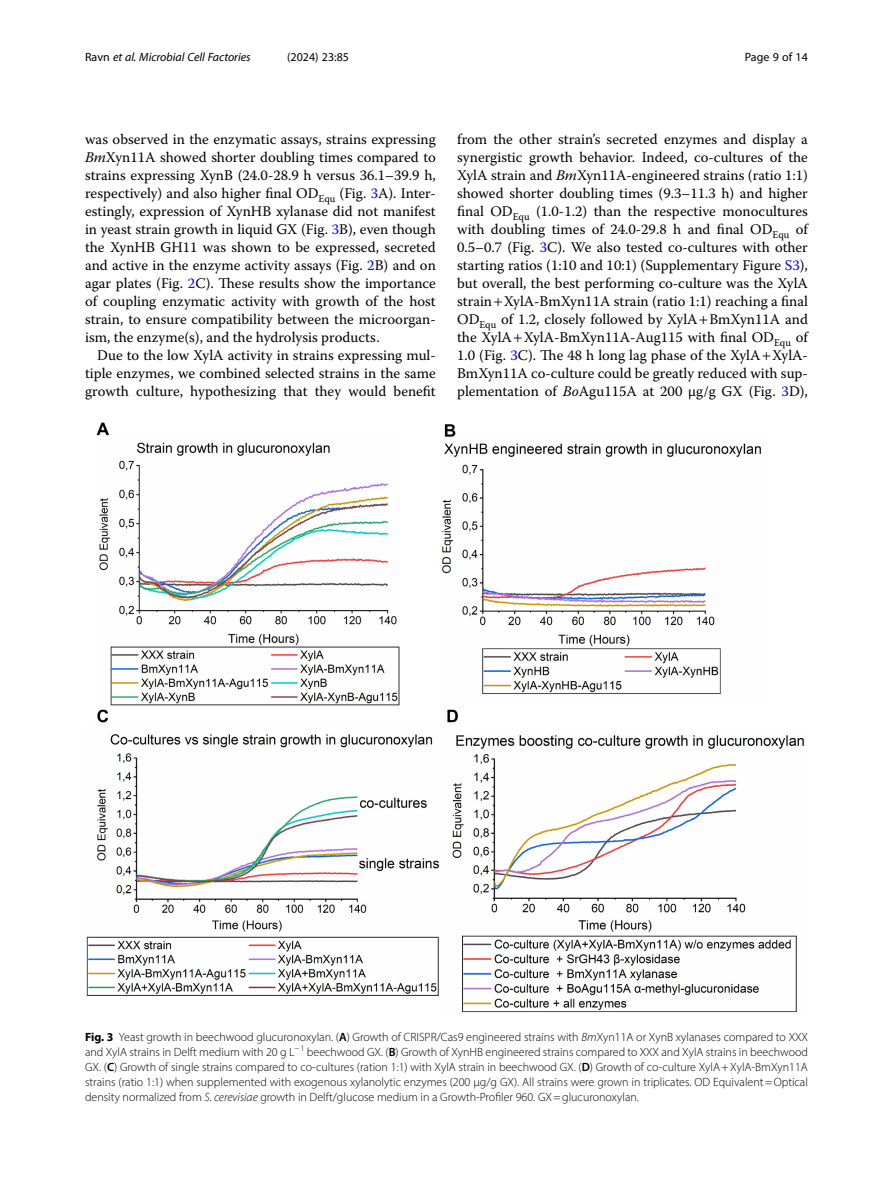
<style>
.page{position:relative;width:893px;height:1191px;background:#fff}
.page>*{position:absolute;margin:0;border:0;box-sizing:border-box;transform-origin:0 0}
.Body_Text_Indent{font:14.7px/18px "Warnock Pro";color:#000;text-align:justify}
.Body_Text{font:14.7px/18px "Warnock Pro";color:#000;text-align:justify}
.Figure_Caption{font:300 12px/15px "Myriad Pro";color:#000;text-align:justify}
.t1{font:italic 12px "Myriad Pro";color:#000}
.t2{font:12px "Myriad Pro";color:#000}
.s1{font-style:normal}
.s2{font-style:italic}
.s3{color:#00f}
.s4{font-weight:700}
.s5{font-weight:600}
</style>
<div class="page">
<img style="left:86px;top:423px;width:718px;height:590px">
<p class="t1" style="left:85px;top:50px;width:167px"><span class="s1">Ravn</span> et al. Microbial Cell Factories</p>
<p class="t2" style="left:287px;top:50px;width:63px">(2024) 23:85</p>
<p class="t2" style="left:745px;top:50px;width:65px">Page 9 of 14</p>
<p class="Body_Text" style="left:85px;top:130px;width:352px">was observed in the enzymatic assays, strains expressing <span class="s2">Bm</span>Xyn11A showed shorter doubling times compared to strains expressing XynB (24.0-28.9 h versus 36.1–39.9 h, respectively) and also higher final OD<sub>Equ</sub> (Fig. <span class="s3">3</span>A). Inter&shy;estingly, expression of XynHB xylanase did not manifest in yeast strain growth in liquid GX (Fig. <span class="s3">3</span>B), even though the XynHB GH11 was shown to be expressed, secreted and active in the enzyme activity assays (Fig. <span class="s3">2</span>B) and on agar plates (Fig. <span class="s3">2</span>C). These results show the importance of coupling enzymatic activity with growth of the host strain, to ensure compatibility between the microorgan&shy;ism, the enzyme(s), and the hydrolysis products.</p>
<p class="Body_Text_Indent" style="left:85px;top:346px;width:352px;text-indent:12px">Due to the low XylA activity in strains expressing mul&shy;tiple enzymes, we combined selected strains in the same growth culture, hypothesizing that they would benefit</p>
<p class="Body_Text_Indent" style="left:457px;top:130px;width:352px">from the other strain’s secreted enzymes and display a synergistic growth behavior. Indeed, co-cultures of the XylA strain and <span class="s2">Bm</span>Xyn11A-engineered strains (ratio 1:1) showed shorter doubling times (9.3–11.3 h) and higher final OD<sub>Equ</sub> (1.0-1.2) than the respective monocultures with doubling times of 24.0-29.8 h and final OD<sub>Equ</sub> of 0.5–0.7 (Fig. <span class="s3">3</span>C). We also tested co-cultures with other starting ratios (1:10 and 10:1) (Supplementary Figure <span class="s3">S3</span>), but overall, the best performing co-culture was the XylA strain XylA-BmXyn11A strain (ratio 1:1) reaching a final OD<sub>Equ</sub> of 1.2, closely followed by XylA BmXyn11A and the XylA XylA-BmXyn11A-Aug115 with final OD<sub>Equ</sub> of 1.0 (Fig. <span class="s3">3</span>C). The 48 h long lag phase of the XylA XylA-BmXyn11A co-culture could be greatly reduced with sup&shy;plementation of <span class="s2">Bo</span>Agu115A at 200 µg/g GX (Fig. <span class="s3">3</span>D),</p>
<p class="Figure_Caption" style="left:85px;top:1029px;width:724px"><span class="s4">Fig. 3</span> Yeast growth in beechwood glucuronoxylan. (<span class="s5">A</span>) Growth of CRISPR/Cas9 engineered strains with <span class="s2">Bm</span>Xyn11A or XynB xylanases compared to XXX and XylA strains in Delft medium with 20 g L<sup>−1</sup> beechwood GX. (<span class="s5">B</span>) Growth of XynHB engineered strains compared to XXX and XylA strains in beechwood GX. (<span class="s5">C</span>) Growth of single strains compared to co-cultures (ration 1:1) with XylA strain in beechwood GX. (<span class="s5">D</span>) Growth of co-culture XylA+XylA-BmXyn11A strains (ratio 1:1) when supplemented with exogenous xylanolytic enzymes (200 µg/g GX). All strains were grown in triplicates. OD Equivalent=Optical density normalized from <span class="s2">S. cerevisiae</span> growth in Delft/glucose medium in a Growth-Profiler 960. GX=glucuronoxylan.</p>
</div>
